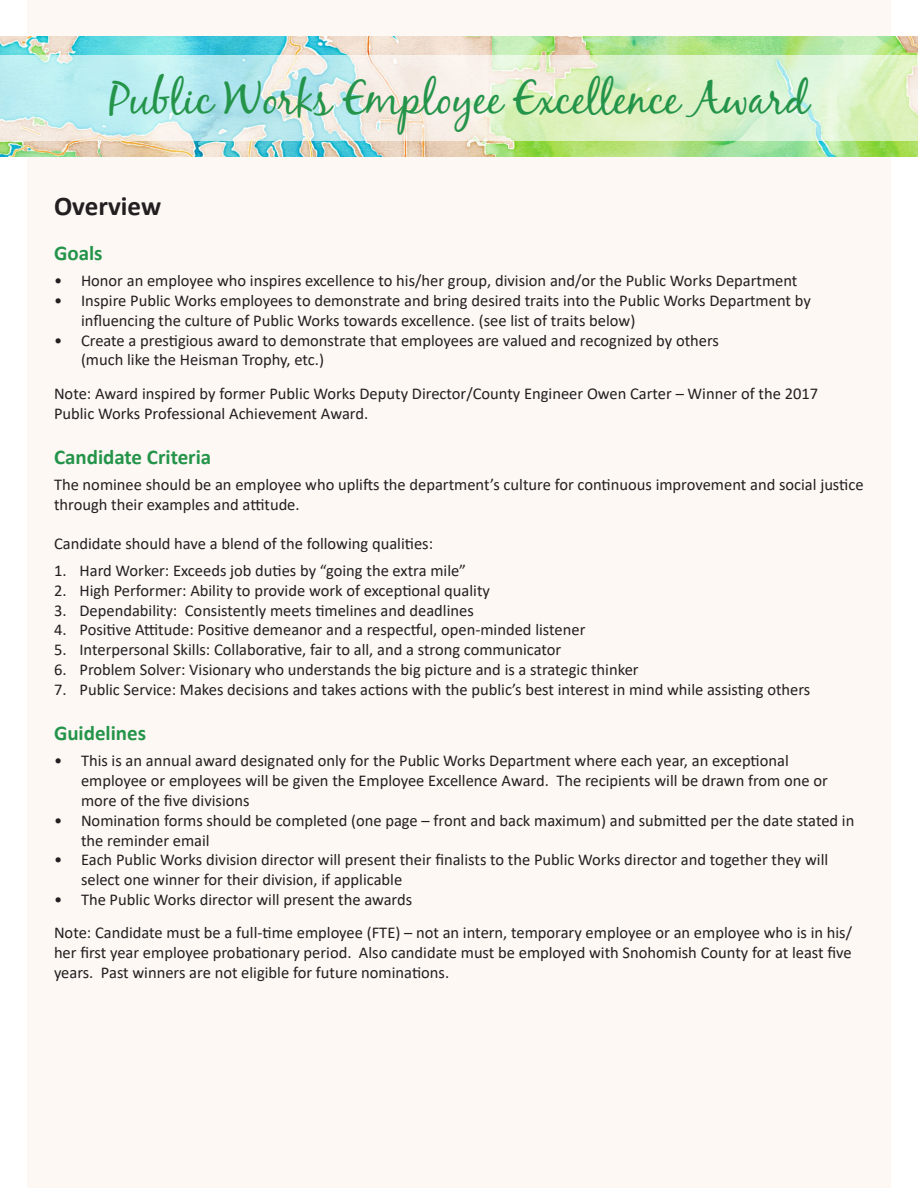
<style>
.page{position:relative;width:918px;height:1188px;background:#fff}
.page>*{position:absolute;margin:0;border:0;box-sizing:border-box;transform-origin:0 0}
.t1{font:45px "Black Jack";color:#24944a}
.t2{font:700 27px "Calibri";color:#231f20}
.t3{font:700 21px "Calibri";color:#24944a}
.t4{font:16.5px/19.8px "Calibri";color:#231f20}
</style>
<div class="page">
<div style="left:27px;top:0;width:864px;height:1188px;background:#fdf8f4"></div>
<img style="left:0;top:37px;width:918px;height:120px">
<svg style="left:0;top:55px;width:918px;height:85px;background:#d6eedb"></svg>
<p class="t1" style="left:109px;top:71px;width:701px">Public Works Employee Excellence Award</p>
<p class="t2" style="left:54px;top:187px;width:109px">Overview</p>
<p class="t3" style="left:54px;top:238px;width:50px">Goals</p>
<p class="t4" style="left:54px;top:270px;width:745px">• Honor an employee who inspires excellence to his/her group, division and/or the Public Works Department</p>
<p class="t4" style="left:81px;top:290px;width:731px;text-indent:-27px">• Inspire Public Works employees to demonstrate and bring desired traits into the Public Works Department by influencing the culture of Public Works towards excellence. (see list of traits below)</p>
<p class="t4" style="left:81px;top:330px;width:640px;text-indent:-27px">• Create a prestigious award to demonstrate that employees are valued and recognized by others (much like the Heisman Trophy, etc.)</p>
<p class="t4" style="left:54px;top:383px;width:766px">Note: Award inspired by former Public Works Deputy Director/County Engineer Owen Carter – Winner of the 2017</p>
<p class="t4" style="left:54px;top:403px;width:316px">Public Works Professional Achievement Award.</p>
<p class="t3" style="left:54px;top:442px;width:159px">Candidate Criteria</p>
<p class="t4" style="left:54px;top:474px;width:811px">The nominee should be an employee who uplifts the department’s culture for continuous improvement and social justice through their examples and attitude.</p>
<p class="t4" style="left:54px;top:534px;width:381px">Candidate should have a blend of the following qualities:</p>
<p class="t4" style="left:54px;top:560px;width:414px">1. Hard Worker: Exceeds job duties by “going the extra mile”</p>
<p class="t4" style="left:54px;top:580px;width:438px">2. High Performer: Ability to provide work of exceptional quality</p>
<p class="t4" style="left:54px;top:600px;width:421px">3. Dependability: Consistently meets timelines and deadlines</p>
<p class="t4" style="left:54px;top:620px;width:533px">4. Positive Attitude: Positive demeanor and a respectful, open-minded listener</p>
<p class="t4" style="left:54px;top:639px;width:509px">5. Interpersonal Skills: Collaborative, fair to all, and a strong communicator</p>
<p class="t4" style="left:54px;top:659px;width:586px">6. Problem Solver: Visionary who understands the big picture and is a strategic thinker</p>
<p class="t4" style="left:54px;top:679px;width:758px">7. Public Service: Makes decisions and takes actions with the public’s best interest in mind while assisting others</p>
<p class="t3" style="left:54px;top:718px;width:94px">Guidelines</p>
<p class="t4" style="left:81px;top:751px;width:748px;text-indent:-27px">• This is an annual award designated only for the Public Works Department where each year, an exceptional employee or employees will be given the Employee Excellence Award. The recipients will be drawn from one or more of the five divisions</p>
<p class="t4" style="left:81px;top:810px;width:775px;text-indent:-27px">• Nomination forms should be completed (one page – front and back maximum) and submitted per the date stated in the reminder email</p>
<p class="t4" style="left:81px;top:850px;width:749px;text-indent:-27px">• Each Public Works division director will present their finalists to the Public Works director and together they will select one winner for their division, if applicable</p>
<p class="t4" style="left:54px;top:889px;width:360px">• The Public Works director will present the awards</p>
<p class="t4" style="left:54px;top:922px;width:800px;text-align:justify">Note: Candidate must be a full-time employee (FTE) – not an intern, temporary employee or an employee who is in his/ her first year employee probationary period. Also candidate must be employed with Snohomish County for at least five years. Past winners are not eligible for future nominations.</p>
</div>
